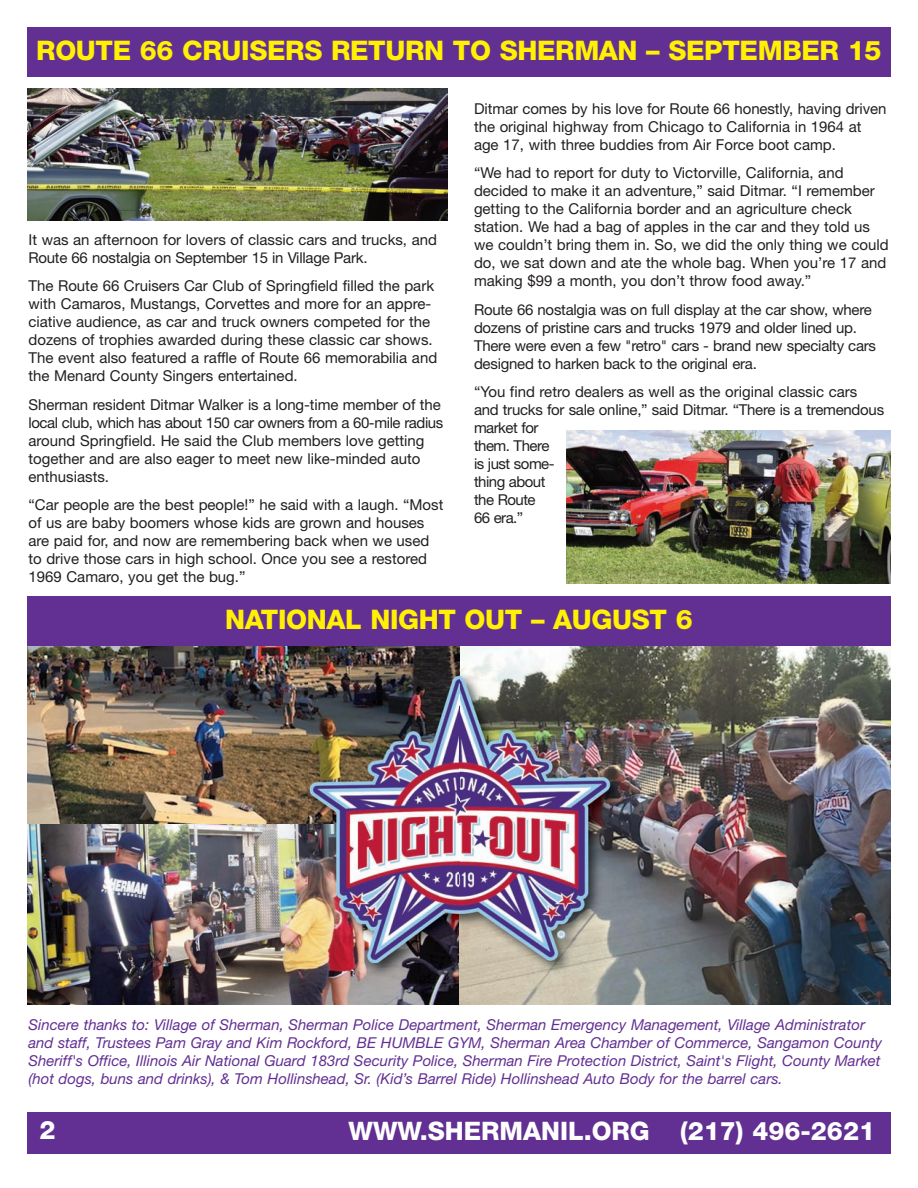
<style>
.page{position:relative;width:918px;height:1188px;background:#fff}
.page>*{position:absolute;margin:0;border:0;box-sizing:border-box;transform-origin:0 0}
.t1{font:800 27px "Helvetica Neue";letter-spacing:-.015em;color:#fff101}
.t2{font:800 25.5px "Helvetica Neue";color:#fff}
.t3{font:15px/18px "Helvetica Neue";color:#231f20}
.t4{font:italic 15px/18px "Helvetica Neue";color:#622f92}
.s1{font-weight:700;color:#622f92}
</style>
<div class="page">
<img style="left:459px;top:646px;width:432px;height:358px">
<img style="left:27px;top:646px;width:432px;height:178px">
<img style="left:27px;top:824px;width:432px;height:180px">
<div style="left:27px;top:1112px;width:864px;height:42px;background:#622f92"></div>
<div style="left:27px;top:27px;width:864px;height:50px;background:#622f92"></div>
<div style="left:27px;top:596px;width:864px;height:50px;background:#622f92"></div>
<img style="left:459px;top:668px;width:172px;height:315px">
<img style="left:301px;top:668px;width:158px;height:6px">
<img style="left:301px;top:674px;width:7px;height:309px">
<img style="left:308px;top:963px;width:151px;height:20px">
<img style="left:308px;top:674px;width:304px;height:289px">
<img style="left:459px;top:674px;width:1px;height:186px">
<img style="left:27px;top:88px;width:421px;height:133px">
<img style="left:566px;top:431px;width:325px;height:153px">
<h1 class="t1" style="left:36px;top:40px;width:847px">ROUTE 66 CRUISERS RETURN TO SHERMAN – SEPTEMBER 15</h1>
<p class="t3" style="left:28px;top:232px;width:410px">It was an afternoon for lovers of classic cars and trucks, and<br>Route 66 nostalgia on September 15 in Village Park.</p>
<p class="t3" style="left:28px;top:279px;width:410px">The Route 66 Cruisers Car Club of Springfield filled the park with Camaros, Mustangs, Corvettes and more for an appre&shy;ciative audience, as car and truck owners competed for the dozens of trophies awarded during these classic car shows.<br>The event also featured a raffle of Route 66 memorabilia and the Menard County Singers entertained.</p>
<p class="t3" style="left:28px;top:397px;width:416px">Sherman resident Ditmar Walker is a long-time member of the local club, which has about 150 car owners from a 60-mile radius around Springfield. He said the Club members love getting together and are also eager to meet new like-minded auto enthusiasts.</p>
<p class="t3" style="left:28px;top:498px;width:416px">“Car people are the best people!” he said with a laugh. “Most of us are baby boomers whose kids are grown and houses are paid for, and now are remembering back when we used to drive those cars in high school. Once you see a restored 1969 Camaro, you get the bug.”</p>
<p class="t3" style="left:474px;top:101px;width:414px">Ditmar comes by his love for Route 66 honestly, having driven the original highway from Chicago to California in 1964 at age 17, with three buddies from Air Force boot camp.</p>
<p class="t3" style="left:474px;top:165px;width:416px">“We had to report for duty to Victorville, California, and decided to make it an adventure,” said Ditmar. “I remember getting to the California border and an agriculture check station. We had a bag of apples in the car and they told us we couldn’t bring them in. So, we did the only thing we could do, we sat down and ate the whole bag. When you’re 17 and making $99 a month, you don’t throw food away.”</p>
<p class="t3" style="left:474px;top:302px;width:404px">Route 66 nostalgia was on full display at the car show, where dozens of pristine cars and trucks 1979 and older lined up.<br>There were even a few "retro" cars - brand new specialty cars designed to harken back to the original era.</p>
<p class="t3" style="left:474px;top:384px;width:412px">“You find retro dealers as well as the original classic cars and trucks for sale online,” said Ditmar. “There is a tremendous market for<br>them. There<br>is just some-<br>thing about<br>the Route<br>66 era.”</p>
<h1 class="t1" style="left:225px;top:610px;width:469px">NATIONAL NIGHT OUT – AUGUST 6</h1>
<p class="t4" style="left:28px;top:1018px;width:855px">Sincere thanks to: Village of Sherman, Sherman Police Department, Sherman Emergency Management, Village Administrator and staff, Trustees Pam Gray and Kim Rockford, BE HUMBLE GYM, Sherman Area Chamber of Commerce, Sangamon County Sheriff's Office, Illinois Air National Guard 183rd Security Police, Sherman Fire Protection District, Saint's Flight, County Market (hot dogs, buns and drinks), &amp; Tom Hollinshead, Sr. (Kid’s Barrel Ride) Hollinshead Auto Body for the barrel cars.</p>
<h2 class="t2" style="left:40px;top:1121px;width:18px">2</h2>
<h2 class="t2" style="left:348px;top:1121px;width:528px">WWW.SHERMANIL.ORG <span class="s1">•</span> (217) 496-2621</h2>
</div>
